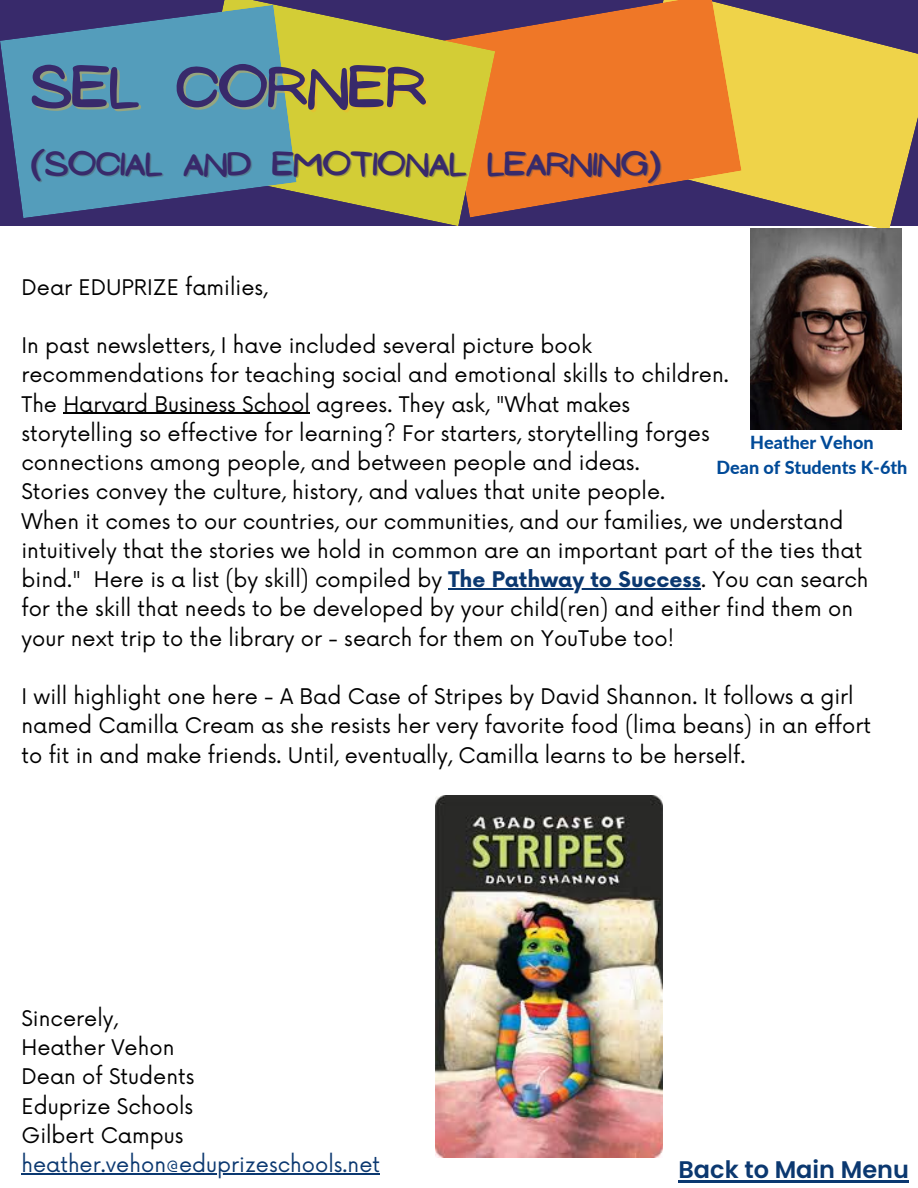
<style>
.page{position:relative;width:918px;height:1188px;background:#fff}
.page>*{position:absolute;margin:0;border:0;box-sizing:border-box;transform-origin:0 0}
.t1{font:52.5px "NF Ananias Bold";color:#382a6b}
.t2{font:30px "NF Ananias Bold";color:#382a6b}
.t3{font:600 24px "Poppins";color:#0b3870}
.t4{font:21px/29.2px "Now";color:#000}
.t5{font:21px "Now";color:#0b3870}
.t6{font:800 18px "Lato";color:#004a98}
.s1{font-weight:700;color:#0b3870}
</style>
<div class="page">
<hr style="left:63px;top:413px;width:247px;height:1px;background:#000">
<hr style="left:448px;top:588px;width:253px;height:1px;background:#0b3870">
<hr style="left:21px;top:1173px;width:359px;height:1px;background:#0b3870">
<svg style="left:622px;top:0;width:296px;height:231px;background:#c3ab55"></svg>
<svg style="left:495px;top:0;width:247px;height:218px;background:#d06d33"></svg>
<svg style="left:189px;top:0;width:306px;height:226px;background:#b4a240"></svg>
<svg style="left:0;top:5px;width:297px;height:213px;background:#5389a7"></svg>
<img style="left:751px;top:228px;width:151px;height:202px">
<img style="left:435px;top:795px;width:228px;height:362px">
<hr style="left:679px;top:1180px;width:230px;height:2px;background:#0b3870">
<h4 class="t1" style="left:31px;top:58px;width:397px">SEL CORNER</h4>
<p class="t2" style="left:31px;top:147px;width:631px">(SOCIAL AND EMOTIONAL LEARNING)</p>
<h1 class="t4" style="left:21px;top:273px;width:248px">Dear EDUPRIZE families,</h1>
<h2 class="t4" style="left:21px;top:332px;width:849px">In past newsletters, I have included several picture book<br>recommendations for teaching social and emotional skills to children.<br>The Harvard Business School agrees. They ask, "What makes<br>storytelling so effective for learning? For starters, storytelling forges<br>connections among people, and between people and ideas.<br>Stories convey the culture, history, and values that unite people.<br>When it comes to our countries, our communities, and our families, we understand intuitively that the stories we hold in common are an important part of the ties that bind." Here is a list (by skill) compiled by <span class="s1">The Pathway to Success</span>. You can search</h2>
<p class="t4" style="left:21px;top:595px;width:833px">for the skill that needs to be developed by your child(ren) and either find them on your next trip to the library or - search for them on YouTube too!</p>
<p class="t4" style="left:21px;top:683px;width:851px">I will highlight one here - A Bad Case of Stripes by David Shannon. It follows a girl named Camilla Cream as she resists her very favorite food (lima beans) in an effort to fit in and make friends. Until, eventually, Camilla learns to be herself.</p>
<p class="t6" style="left:750px;top:431px;width:125px">Heather Vehon</p>
<p class="t6" style="left:716px;top:456px;width:192px">Dean of Students K-6th</p>
<p class="t4" style="left:21px;top:1005px;width:174px">Sincerely,<br>Heather Vehon<br>Dean of Students<br>Eduprize Schools<br>Gilbert Campus</p>
<h4 class="t5" style="left:21px;top:1153px;width:360px">heather.vehon@eduprizeschools.net</h4>
<h3 class="t3" style="left:679px;top:1153px;width:232px">Back to Main Menu</h3>
</div>
